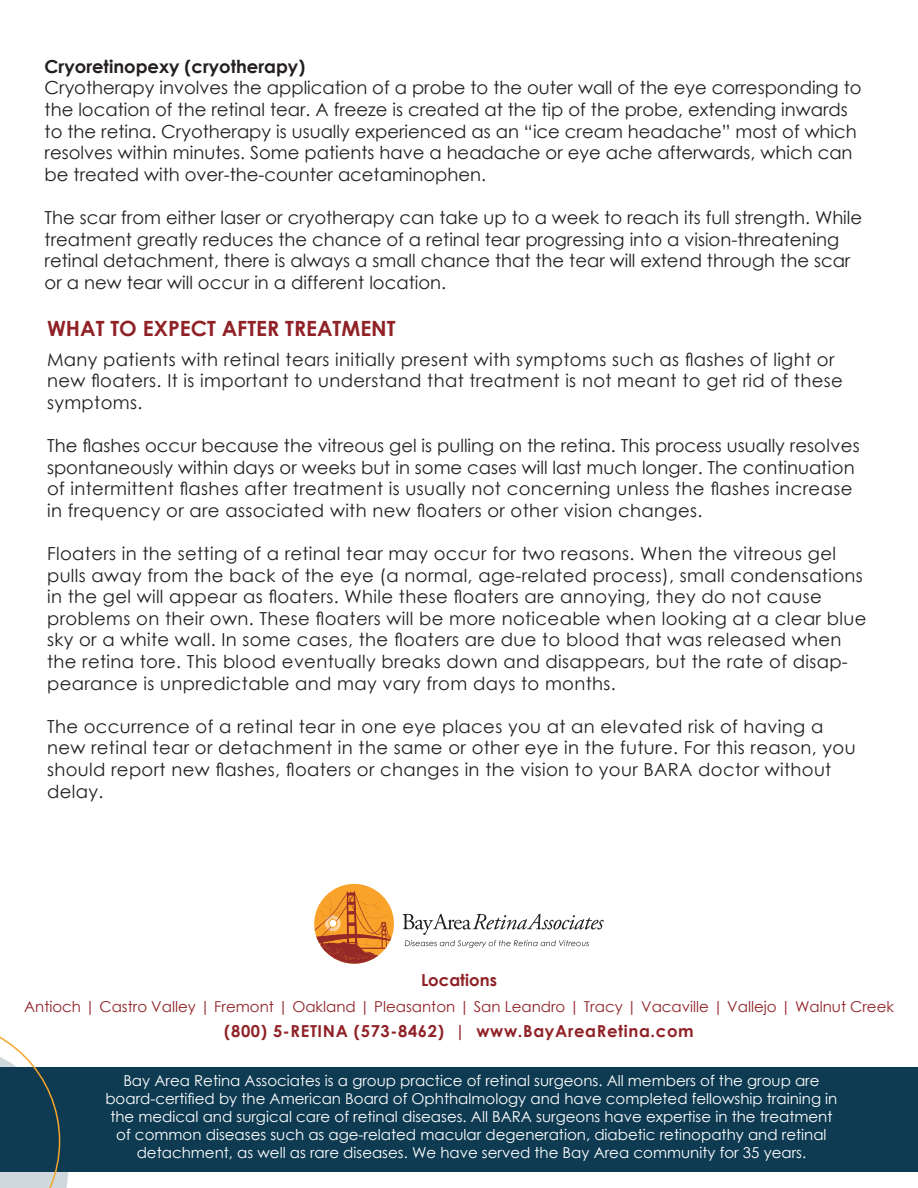
<style>
.page{position:relative;width:918px;height:1188px;background:#fff}
.page>*{position:absolute;margin:0;border:0;box-sizing:border-box;transform-origin:0 0}
.t1{font:700 21px "Century Gothic";color:#902227}
.t2{font:18px/21.6px "Century Gothic";letter-spacing:.02em;color:#231f20}
.t3{font:18px/21.6px "Century Gothic";color:#231f20}
.t4{font:700 18px "Century Gothic";color:#231f20}
.t5{font:700 16.5px "Century Gothic";letter-spacing:.04em;color:#902227}
.t6{font:700 16.5px "Century Gothic";color:#902227}
.t7{font:15px/18px "Century Gothic";color:#fff;text-align:center}
.t8{font:15px "Century Gothic";color:#902227}
</style>
<div class="page">
<div style="left:0;top:1067px;width:918px;height:105px;background:#0e3b52"></div>
<svg style="left:0;top:1036px;width:69px;height:152px"></svg>
<div style="left:314px;top:884px;width:80px;height:80px;background:#f9a32a;border-radius:50%"></div>
<svg style="left:403px;top:914px;width:201px;height:34px"></svg>
<svg style="left:315px;top:891px;width:78px;height:73px"></svg>
<p class="t4" style="left:45px;top:53px;width:262px">Cryoretinopexy (cryotherapy)</p>
<p class="t3" style="left:45px;top:77px;width:819px">Cryotherapy involves the application of a probe to the outer wall of the eye corresponding to the location of the retinal tear. A freeze is created at the tip of the probe, extending inwards to the retina. Cryotherapy is usually experienced as an “ice cream headache” most of which resolves within minutes. Some patients have a headache or eye ache afterwards, which can be treated with over-the-counter acetaminophen.</p>
<p class="t3" style="left:45px;top:206px;width:819px">The scar from either laser or cryotherapy can take up to a week to reach its full strength. While treatment greatly reduces the chance of a retinal tear progressing into a vision-threatening retinal detachment, there is always a small chance that the tear will extend through the scar or a new tear will occur in a different location.</p>
<p class="t1" style="left:47px;top:312px;width:350px">WHAT TO EXPECT AFTER TREATMENT</p>
<p class="t2" style="left:47px;top:348px;width:797px">Many patients with retinal tears initially present with symptoms such as flashes of light or new floaters. It is important to understand that treatment is not meant to get rid of these symptoms.</p>
<p class="t2" style="left:47px;top:434px;width:814px">The flashes occur because the vitreous gel is pulling on the retina. This process usually resolves spontaneously within days or weeks but in some cases will last much longer. The continuation of intermittent flashes after treatment is usually not concerning unless the flashes increase in frequency or are associated with new floaters or other vision changes.</p>
<p class="t2" style="left:47px;top:542px;width:821px">Floaters in the setting of a retinal tear may occur for two reasons. When the vitreous gel pulls away from the back of the eye (a normal, age-related process), small condensations in the gel will appear as floaters. While these floaters are annoying, they do not cause problems on their own. These floaters will be more noticeable when looking at a clear blue sky or a white wall. In some cases, the floaters are due to blood that was released when the retina tore. This blood eventually breaks down and disappears, but the rate of disap&shy;pearance is unpredictable and may vary from days to months.</p>
<p class="t2" style="left:47px;top:715px;width:810px">The occurrence of a retinal tear in one eye places you at an elevated risk of having a new retinal tear or detachment in the same or other eye in the future. For this reason, you should report new flashes, floaters or changes in the vision to your BARA doctor without delay.</p>
<p class="t6" style="left:421px;top:968px;width:77px">Locations</p>
<p class="t8" style="left:24px;top:996px;width:871px">Antioch | Castro Valley | Fremont | Oakland | Pleasanton | San Leandro | Tracy | Vacaville | Vallejo | Walnut Creek</p>
<p class="t5" style="left:224px;top:1019px;width:471px">(800) 5-RETINA (573-8462) | www.BayAreaRetina.com</p>
<p class="t7" style="left:105px;top:1072px;width:734px">Bay Area Retina Associates is a group practice of retinal surgeons. All members of the group are board-certified by the American Board of Ophthalmology and have completed fellowship training in the medical and surgical care of retinal diseases. All BARA surgeons have expertise in the treatment of common diseases such as age-related macular degeneration, diabetic retinopathy and retinal detachment, as well as rare diseases. We have served the Bay Area community for 35 years.</p>
</div>
